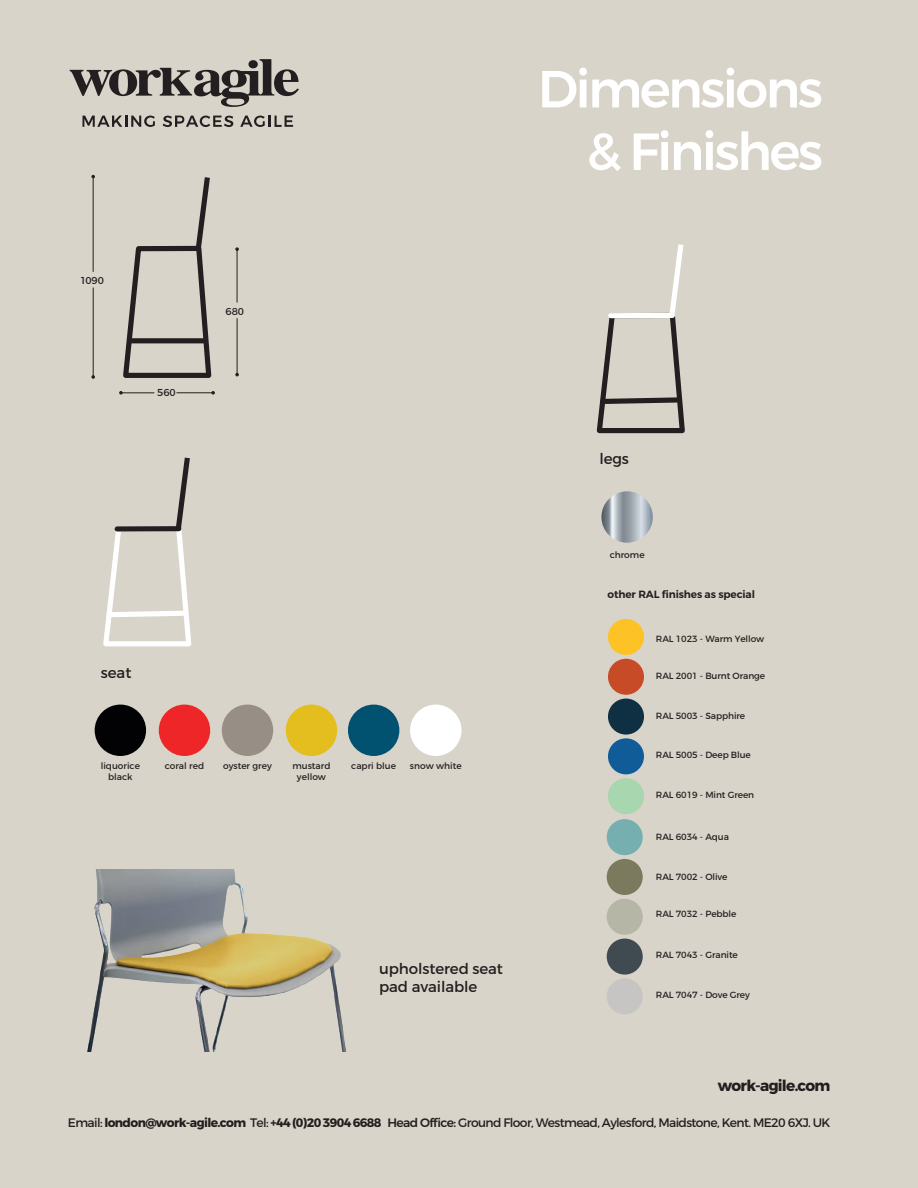
<style>
.page{position:relative;width:918px;height:1188px;background:#d9d4c9}
.page>*{position:absolute;margin:0;border:0;box-sizing:border-box;transform-origin:0 0}
.t1{font:500 52.05px/62.6px "Montserrat";letter-spacing:-.05em;color:#fff;text-align:right}
.t2{font:700 15.3px "Montserrat";letter-spacing:-.05em;color:#231f20}
.t3{font:15px/18px "Montserrat";letter-spacing:-.005em;color:#231f20}
.t4{font:12.3px "Montserrat";letter-spacing:-.05em;color:#231f20}
.t5{font:600 10.5px "Montserrat";letter-spacing:-.01em;color:#231f20}
.t6{font:10.05px "Montserrat";color:#231f20}
.t7{font:9px/10.8px "Montserrat";letter-spacing:-.01em;color:#231f20;text-align:center}
.s1{font-weight:700}
.s2{font-weight:500}
</style>
<div class="page">
<svg style="left:83px;top:116px;width:72px;height:11px"></svg>
<svg style="left:163px;top:116px;width:70px;height:11px"></svg>
<svg style="left:240px;top:116px;width:53px;height:11px"></svg>
<svg style="left:70px;top:59px;width:229px;height:48px"></svg>
<div style="left:248px;top:60px;width:10px;height:8px;background:#231f20;border-radius:50%"></div>
<img style="left:87px;top:869px;width:259px;height:182px">
<div style="left:95px;top:705px;width:51px;height:51px;background:#020204;border-radius:50%"></div>
<div style="left:159px;top:705px;width:51px;height:51px;background:#ee2628;border-radius:50%"></div>
<div style="left:222px;top:705px;width:51px;height:51px;background:#978e85;border-radius:50%"></div>
<div style="left:286px;top:705px;width:51px;height:51px;background:#e3be1e;border-radius:50%"></div>
<div style="left:348px;top:705px;width:51px;height:51px;background:#015271;border-radius:50%"></div>
<div style="left:410px;top:705px;width:52px;height:51px;background:#fff;border-radius:50%"></div>
<svg style="left:103px;top:457px;width:89px;height:190px"></svg>
<hr style="left:93px;top:177px;width:1px;height:95px;background:#231f20">
<hr style="left:93px;top:288px;width:1px;height:89px;background:#231f20">
<svg style="left:211px;top:391px;width:4px;height:4px"></svg>
<svg style="left:119px;top:391px;width:4px;height:4px"></svg>
<hr style="left:176px;top:393px;width:36px;height:1px;background:#231f20">
<hr style="left:121px;top:393px;width:33px;height:1px;background:#231f20">
<svg style="left:91px;top:375px;width:4px;height:4px"></svg>
<hr style="left:237px;top:249px;width:1px;height:54px;background:#231f20">
<hr style="left:237px;top:318px;width:1px;height:57px;background:#231f20">
<svg style="left:235px;top:247px;width:4px;height:4px"></svg>
<svg style="left:123px;top:177px;width:89px;height:201px"></svg>
<div style="left:131px;top:338px;width:74px;height:5px;background:#231f20"></div>
<img style="left:601px;top:491px;width:52px;height:52px;border-radius:26px">
<svg style="left:596px;top:244px;width:89px;height:190px"></svg>
<div style="left:608px;top:619px;width:36px;height:36px;background:#fdc226;border-radius:50%"></div>
<div style="left:608px;top:659px;width:36px;height:36px;background:#c84b28;border-radius:50%"></div>
<div style="left:608px;top:699px;width:36px;height:36px;background:#0e3042;border-radius:50%"></div>
<div style="left:608px;top:738px;width:36px;height:36px;background:#0f5c99;border-radius:50%"></div>
<div style="left:608px;top:778px;width:36px;height:36px;background:#a7d6af;border-radius:50%"></div>
<div style="left:607px;top:819px;width:36px;height:36px;background:#76afb0;border-radius:50%"></div>
<div style="left:607px;top:859px;width:36px;height:36px;background:#7b795e;border-radius:50%"></div>
<div style="left:607px;top:899px;width:36px;height:36px;background:#b5b6a5;border-radius:50%"></div>
<div style="left:607px;top:939px;width:36px;height:36px;background:#404b51;border-radius:50%"></div>
<div style="left:607px;top:978px;width:36px;height:36px;background:#c7c5c4;border-radius:50%"></div>
<h1 class="t1" style="left:538px;top:58px;width:287px">Dimensions &amp; Finishes</h1>
<p class="t6" style="left:80px;top:274px;width:25px">1090</p>
<p class="t6" style="left:157px;top:387px;width:20px">560</p>
<p class="t6" style="left:226px;top:305px;width:20px">680</p>
<h3 class="t3" style="left:101px;top:663px;width:32px">seat</h3>
<p class="t7" style="left:101px;top:760px;width:41px">liquorice black</p>
<p class="t7" style="left:165px;top:760px;width:41px">coral red</p>
<p class="t7" style="left:223px;top:760px;width:50px">oyster grey</p>
<p class="t7" style="left:292px;top:760px;width:40px">mustard yellow</p>
<p class="t7" style="left:351px;top:760px;width:46px">capri blue</p>
<p class="t7" style="left:410px;top:760px;width:53px">snow white</p>
<h3 class="t3" style="left:379px;top:960px;width:126px">upholstered seat pad available</h3>
<h3 class="t3" style="left:599px;top:450px;width:31px">legs</h3>
<p class="t7" style="left:610px;top:549px;width:36px">chrome</p>
<p class="t5" style="left:608px;top:588px;width:149px">other RAL finishes as special</p>
<p class="t7" style="left:656px;top:633px;width:110px">RAL 1023 - Warm Yellow</p>
<p class="t7" style="left:656px;top:670px;width:111px">RAL 2001 - Burnt Orange</p>
<p class="t7" style="left:656px;top:710px;width:91px">RAL 5003 - Sapphire</p>
<p class="t7" style="left:656px;top:750px;width:96px">RAL 5005 - Deep Blue</p>
<p class="t7" style="left:656px;top:789px;width:100px">RAL 6019 - Mint Green</p>
<p class="t7" style="left:656px;top:832px;width:75px">RAL 6034 - Aqua</p>
<p class="t7" style="left:656px;top:871px;width:73px">RAL 7002 - Olive</p>
<p class="t7" style="left:656px;top:908px;width:82px">RAL 7032 - Pebble</p>
<p class="t7" style="left:656px;top:949px;width:83px">RAL 7043 - Granite</p>
<p class="t7" style="left:656px;top:989px;width:96px">RAL 7047 - Dove Grey</p>
<h2 class="t2" style="left:718px;top:1076px;width:114px">work-agile.com</h2>
<h3 class="t4" style="left:68px;top:1115px;width:764px">Email: <span class="s1">london@work-agile.com</span> Tel: <span class="s1">+44 (0)20 3904 6688</span> <span class="s2">Head Office:</span> Ground Floor, Westmead, Aylesford, Maidstone, Kent. ME20 6XJ. UK</h3>
</div>
